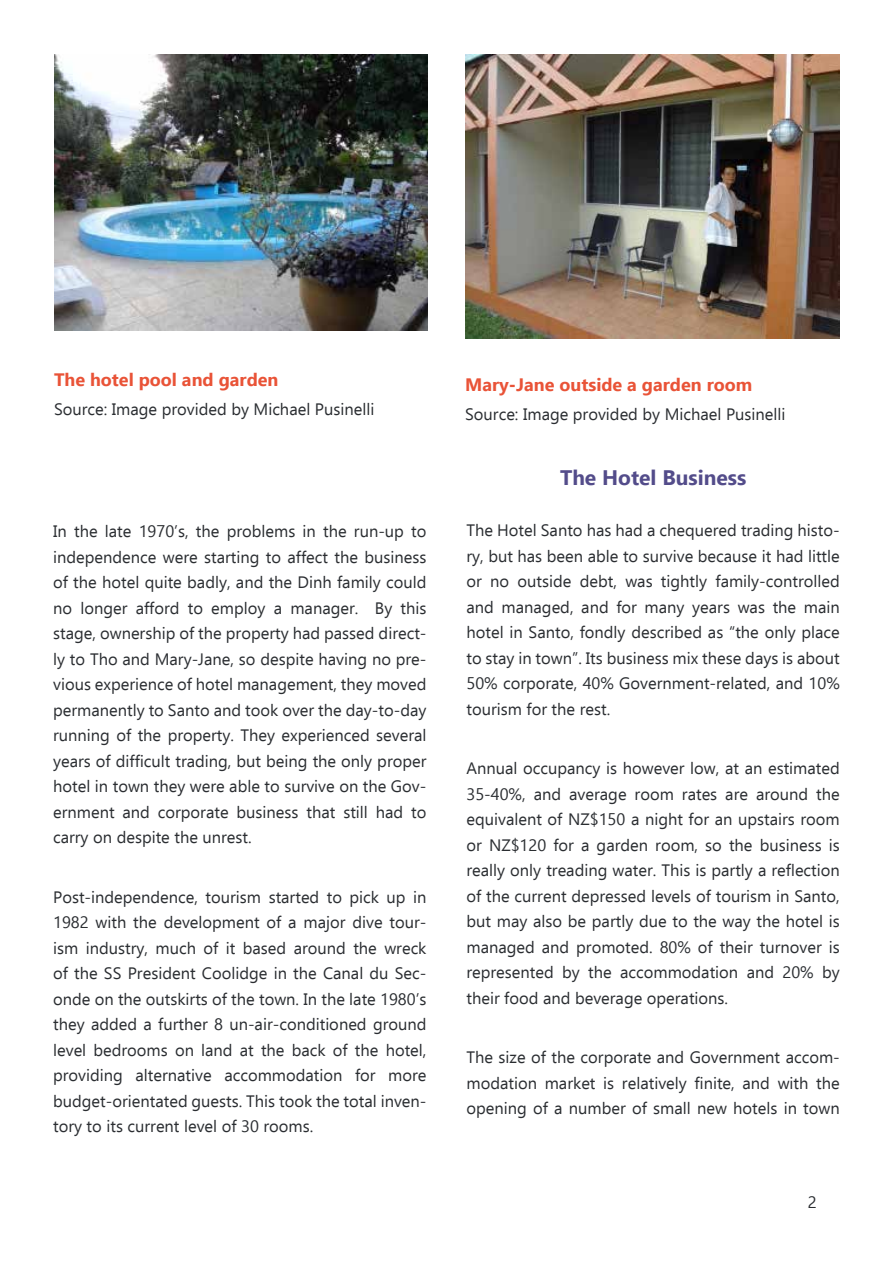
<style>
.page{position:relative;width:893px;height:1263px;background:#fff}
.page>*{position:absolute;margin:0;border:0;box-sizing:border-box;transform-origin:0 0}
.t1{font:700 21px "Ebrima";color:#534c8a}
.t2{font:700 18px "Ebrima";color:#e95337}
.t3{font:16.5px/25.5px "Ebrima";color:#2a2d31;text-align:justify}
</style>
<div class="page">
<img style="left:54px;top:54px;width:373px;height:276px">
<img style="left:465px;top:54px;width:374px;height:285px">
<p class="t2" style="left:54px;top:366px;width:226px">The hotel pool and garden</p>
<p class="t3" style="left:54px;top:396px;width:322px">Source: Image provided by Michael Pusinelli</p>
<p class="t3" style="left:53px;top:518px;width:375px">In the late 1970’s, the problems in the run-up to independence were starting to affect the business of the hotel quite badly, and the Dinh family could no longer afford to employ a manager. By this stage, ownership of the property had passed direct&shy;ly to Tho and Mary-Jane, so despite having no pre&shy;vious experience of hotel management, they moved permanently to Santo and took over the day-to-day running of the property. They experienced several years of difficult trading, but being the only proper hotel in town they were able to survive on the Gov&shy;ernment and corporate business that still had to carry on despite the unrest.</p>
<p class="t3" style="left:53px;top:884px;width:375px">Post-independence, tourism started to pick up in 1982 with the development of a major dive tour&shy;ism industry, much of it based around the wreck of the SS President Coolidge in the Canal du Sec&shy;onde on the outskirts of the town. In the late 1980’s they added a further 8 un-air-conditioned ground level bedrooms on land at the back of the hotel, providing alternative accommodation for more budget-orientated guests. This took the total inven&shy;tory to its current level of 30 rooms.</p>
<p class="t2" style="left:465px;top:371px;width:289px">Mary-Jane outside a garden room</p>
<p class="t3" style="left:465px;top:401px;width:322px">Source: Image provided by Michael Pusinelli</p>
<p class="t1" style="left:560px;top:462px;width:188px">The Hotel Business</p>
<p class="t3" style="left:466px;top:517px;width:375px">The Hotel Santo has had a chequered trading histo&shy;ry, but has been able to survive because it had little or no outside debt, was tightly family-controlled and managed, and for many years was the main hotel in Santo, fondly described as “the only place to stay in town”. Its business mix these days is about 50% corporate, 40% Government-related, and 10% tourism for the rest.</p>
<p class="t3" style="left:466px;top:755px;width:375px">Annual occupancy is however low, at an estimated 35-40%, and average room rates are around the equivalent of NZ$150 a night for an upstairs room or NZ$120 for a garden room, so the business is really only treading water. This is partly a reflection of the current depressed levels of tourism in Santo, but may also be partly due to the way the hotel is managed and promoted. 80% of their turnover is represented by the accommodation and 20% by their food and beverage operations.</p>
<p class="t3" style="left:466px;top:1044px;width:375px">The size of the corporate and Government accom&shy;modation market is relatively finite, and with the opening of a number of small new hotels in town</p>
<p class="t3" style="left:808px;top:1189px;width:10px">2</p>
</div>
